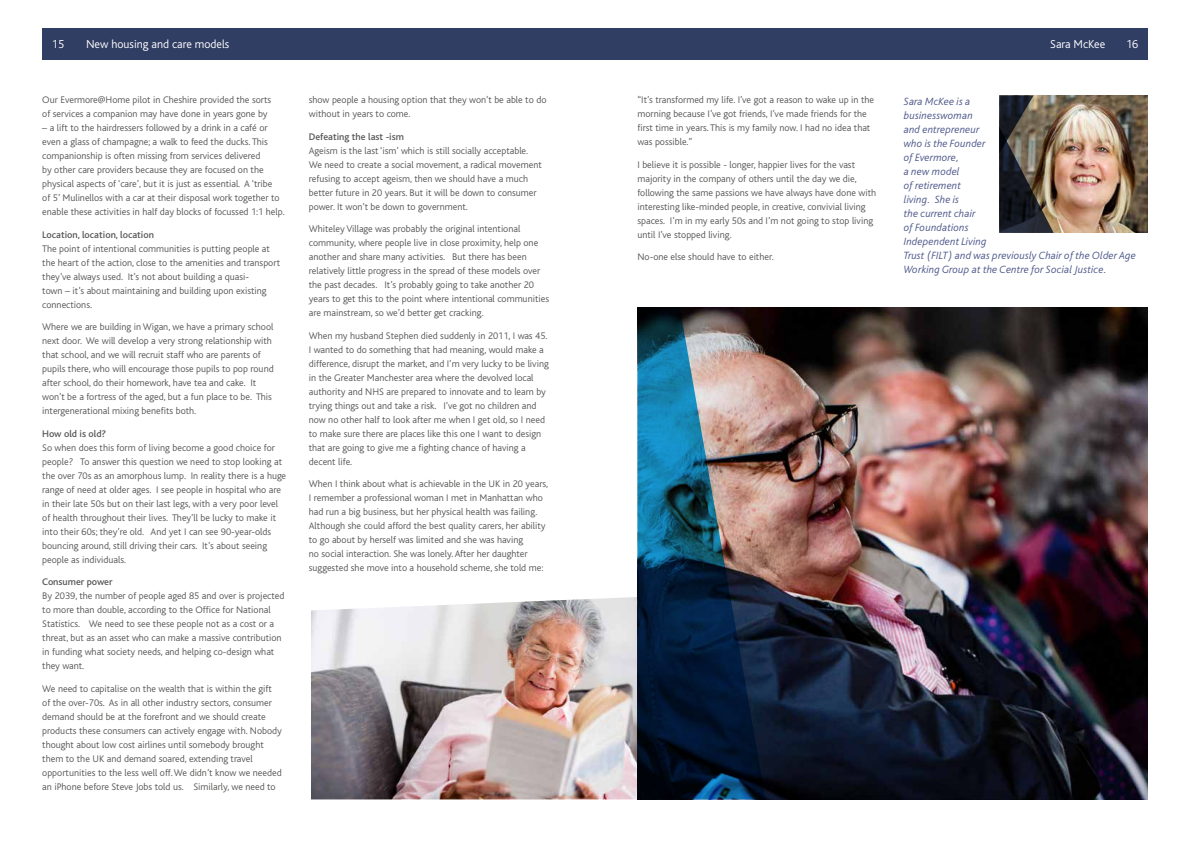
<style>
.page{position:relative;width:1191px;height:842px;background:#fff}
.page>*{position:absolute;margin:0;border:0;box-sizing:border-box;transform-origin:0 0}
.t1{font:300 12px "Bliss";color:#fff}
.t2{font:italic 300 11px/14px "Bliss";letter-spacing:.01em;color:#4d578a}
.t3{font:300 10px/14px "Bliss";color:#575756}
.t4{font:500 10px "Bliss";color:#575756}
</style>
<div class="page">
<img style="left:311px;top:597px;width:326px;height:202px">
<img style="left:765px;top:307px;width:382px;height:492px">
<img style="left:1053px;top:95px;width:94px;height:138px">
<img style="left:999px;top:95px;width:54px;height:138px">
<img style="left:637px;top:307px;width:128px;height:492px">
<div style="left:42px;top:28px;width:1106px;height:32px;background:#313e64"></div>
<p class="t1" style="left:52px;top:38px;width:14px">15</p>
<p class="t1" style="left:86px;top:38px;width:145px">New housing and care models</p>
<p class="t1" style="left:1050px;top:38px;width:57px">Sara McKee</p>
<p class="t1" style="left:1126px;top:38px;width:14px">16</p>
<p class="t3" style="left:42px;top:93px;width:231px">Our Evermore@Home pilot in Cheshire provided the sorts of services a companion may have done in years gone by</p>
<p class="t3" style="left:42px;top:121px;width:244px">– a lift to the hairdressers followed by a drink in a café or even a glass of champagne; a walk to feed the ducks. This companionship is often missing from services delivered<br>by other care providers because they are focused on the physical aspects of ‘care’, but it is just as essential. A ‘tribe<br>of 5’ Mulinellos with a car at their disposal work together to enable these activities in half day blocks of focussed 1:1 help.</p>
<p class="t4" style="left:42px;top:229px;width:113px">Location, location, location</p>
<p class="t3" style="left:42px;top:241px;width:239px">The point of intentional communities is putting people at the heart of the action, close to the amenities and transport they’ve always used. It’s not about building a quasi-<br>town – it’s about maintaining and building upon existing connections.</p>
<p class="t3" style="left:42px;top:320px;width:233px">Where we are building in Wigan, we have a primary school next door. We will develop a very strong relationship with that school, and we will recruit staff who are parents of pupils there, who will encourage those pupils to pop round after school, do their homework, have tea and cake. It won’t be a fortress of the aged, but a fun place to be. This intergenerational mixing benefits both.</p>
<p class="t4" style="left:42px;top:428px;width:65px">How old is old?</p>
<p class="t3" style="left:42px;top:440px;width:245px">So when does this form of living become a good choice for people? To answer this question we need to stop looking at the over 70s as an amorphous lump. In reality there is a huge range of need at older ages. I see people in hospital who are in their late 50s but on their last legs, with a very poor level of health throughout their lives. They’ll be lucky to make it into their 60s; they’re old. And yet I can see 90-year-olds bouncing around, still driving their cars. It’s about seeing people as individuals.</p>
<p class="t4" style="left:42px;top:577px;width:72px">Consumer power</p>
<p class="t3" style="left:42px;top:589px;width:244px">By 2039, the number of people aged 85 and over is projected to more than double, according to the Office for National Statistics. We need to see these people not as a cost or a threat, but as an asset who can make a massive contribution in funding what society needs, and helping co-design what they want.</p>
<p class="t3" style="left:42px;top:681px;width:241px">We need to capitalise on the wealth that is within the gift of the over-70s. As in all other industry sectors, consumer demand should be at the forefront and we should create products these consumers can actively engage with. Nobody thought about low cost airlines until somebody brought them to the UK and demand soared, extending travel opportunities to the less well off. We didn’t know we needed an iPhone before Steve Jobs told us. Similarly, we need to</p>
<p class="t3" style="left:309px;top:93px;width:239px">show people a housing option that they won’t be able to do without in years to come.</p>
<p class="t4" style="left:309px;top:131px;width:97px">Defeating the last -ism</p>
<p class="t3" style="left:309px;top:143px;width:234px">Ageism is the last ‘ism’ which is still socially acceptable.<br>We need to create a social movement, a radical movement refusing to accept ageism, then we should have a much better future in 20 years. But it will be down to consumer power. It won’t be down to government.</p>
<p class="t3" style="left:309px;top:222px;width:242px">Whiteley Village was probably the original intentional community, where people live in close proximity, help one another and share many activities. But there has been relatively little progress in the spread of these models over the past decades. It’s probably going to take another 20 years to get this to the point where intentional communities are mainstream, so we’d better get cracking.</p>
<p class="t3" style="left:309px;top:328px;width:241px">When my husband Stephen died suddenly in 2011, I was 45.<br>I wanted to do something that had meaning, would make a difference, disrupt the market, and I’m very lucky to be living in the Greater Manchester area where the devolved local authority and NHS are prepared to innovate and to learn by trying things out and take a risk. I’ve got no children and now no other half to look after me when I get old, so I need to make sure there are places like this one I want to design that are going to give me a fighting chance of having a decent life.</p>
<p class="t3" style="left:309px;top:477px;width:241px">When I think about what is achievable in the UK in 20 years, I remember a professional woman I met in Manhattan who had run a big business, but her physical health was failing.<br>Although she could afford the best quality carers, her ability to go about by herself was limited and she was having<br>no social interaction. She was lonely. After her daughter suggested she move into a household scheme, she told me:</p>
<p class="t3" style="left:637px;top:93px;width:238px">“It’s transformed my life. I’ve got a reason to wake up in the morning because I’ve got friends, I’ve made friends for the first time in years. This is my family now. I had no idea that was possible.”</p>
<p class="t3" style="left:637px;top:157px;width:240px">I believe it is possible - longer, happier lives for the vast majority in the company of others until the day we die, following the same passions we have always have done with interesting like-minded people, in creative, convivial living spaces. I’m in my early 50s and I’m not going to stop living until I’ve stopped living.</p>
<p class="t3" style="left:637px;top:250px;width:138px">No-one else should have to either.</p>
<p class="t2" style="left:903px;top:94px;width:234px">Sara McKee is a<br>businesswoman<br>and entrepreneur<br>who is the Founder<br>of Evermore,<br>a new model<br>of retirement<br>living. She is<br>the current chair<br>of Foundations<br>Independent Living<br>Trust (FILT) and was previously Chair of the Older Age<br>Working Group at the Centre for Social Justice.</p>
</div>
